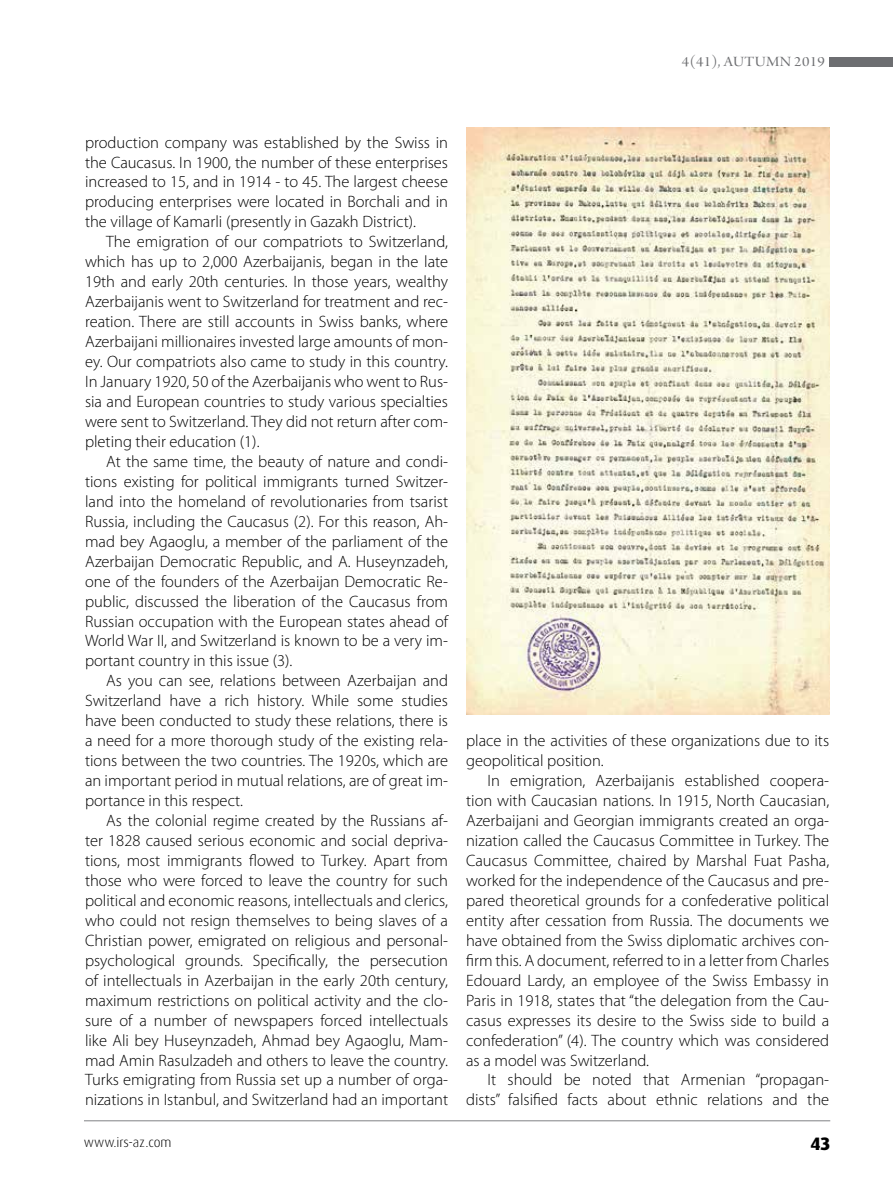
<style>
.page{position:relative;width:893px;height:1191px;background:#fff}
.page>*{position:absolute;margin:0;border:0;box-sizing:border-box;transform-origin:0 0}
.t1{font:800 18px "Dax Pro";color:#000}
.t2{font:300 16.5px/20px "Myriad Pro";color:#000;text-align:justify}
.t3{font:15px "Arno Pro Display";letter-spacing:.02em;color:#6d6e71;scale:1.1 1}
.t4{font:300 13.5px "Dax Pro";color:#000}
</style>
<div class="page">
<hr style="left:84px;top:1120px;width:746px;height:1px;background:#808285">
<img style="left:466px;top:128px;width:363px;height:586px">
<div style="left:829px;top:57px;width:64px;height:9px;background:#6d6e71"></div>
<p class="t3" style="left:682px;top:53px;width:132px">4(41), AUTUMN 2019</p>
<p class="t2" style="left:85px;top:132px;width:365px">production company was established by the Swiss in the Caucasus. In 1900, the number of these enterprises increased to 15, and in 1914 - to 45. The largest cheese producing enterprises were located in Borchali and in the village of Kamarli (presently in Gazakh District).</p>
<p class="t2" style="left:85px;top:232px;width:365px;text-indent:21px">The emigration of our compatriots to Switzerland, which has up to 2,000 Azerbaijanis, began in the late 19th and early 20th centuries. In those years, wealthy Azerbaijanis went to Switzerland for treatment and rec&shy;reation. There are still accounts in Swiss banks, where Azerbaijani millionaires invested large amounts of mon&shy;ey. Our compatriots also came to study in this country.<br>In January 1920, 50 of the Azerbaijanis who went to Rus&shy;sia and European countries to study various specialties were sent to Switzerland. They did not return after com&shy;pleting their education (1).</p>
<p class="t2" style="left:85px;top:451px;width:365px;text-indent:21px">At the same time, the beauty of nature and condi&shy;tions existing for political immigrants turned Switzer&shy;land into the homeland of revolutionaries from tsarist Russia, including the Caucasus (2). For this reason, Ah&shy;mad bey Agaoglu, a member of the parliament of the Azerbaijan Democratic Republic, and A. Huseynzadeh, one of the founders of the Azerbaijan Democratic Re&shy;public, discussed the liberation of the Caucasus from Russian occupation with the European states ahead of World War II, and Switzerland is known to be a very im&shy;portant country in this issue (3).</p>
<p class="t2" style="left:85px;top:671px;width:365px;text-indent:21px">As you can see, relations between Azerbaijan and Switzerland have a rich history. While some studies have been conducted to study these relations, there is a need for a more thorough study of the existing rela&shy;tions between the two countries. The 1920s, which are an important period in mutual relations, are of great im&shy;portance in this respect.</p>
<p class="t2" style="left:85px;top:811px;width:365px;text-indent:21px">As the colonial regime created by the Russians af&shy;ter 1828 caused serious economic and social depriva&shy;tions, most immigrants flowed to Turkey. Apart from those who were forced to leave the country for such political and economic reasons, intellectuals and clerics, who could not resign themselves to being slaves of a Christian power, emigrated on religious and personal&shy;psychological grounds. Specifically, the persecution of intellectuals in Azerbaijan in the early 20th century, maximum restrictions on political activity and the clo&shy;sure of a number of newspapers forced intellectuals like Ali bey Huseynzadeh, Ahmad bey Agaoglu, Mam&shy;mad Amin Rasulzadeh and others to leave the country.<br>Turks emigrating from Russia set up a number of orga&shy;nizations in Istanbul, and Switzerland had an important</p>
<p class="t2" style="left:466px;top:731px;width:365px">place in the activities of these organizations due to its geopolitical position.</p>
<p class="t2" style="left:466px;top:771px;width:365px;text-indent:21px">In emigration, Azerbaijanis established coopera&shy;tion with Caucasian nations. In 1915, North Caucasian, Azerbaijani and Georgian immigrants created an orga&shy;nization called the Caucasus Committee in Turkey. The Caucasus Committee, chaired by Marshal Fuat Pasha, worked for the independence of the Caucasus and pre&shy;pared theoretical grounds for a confederative political entity after cessation from Russia. The documents we have obtained from the Swiss diplomatic archives con&shy;firm this. A document, referred to in a letter from Charles Edouard Lardy, an employee of the Swiss Embassy in Paris in 1918, states that “the delegation from the Cau&shy;casus expresses its desire to the Swiss side to build a confederation” (4). The country which was considered as a model was Switzerland.</p>
<p class="t2" style="left:466px;top:1070px;width:365px;text-align:right">It should be noted that Armenian “propagan&shy;dists” falsified facts about ethnic relations and the</p>
<p class="t4" style="left:84px;top:1133px;width:89px">www.irs-az.com</p>
<p class="t1" style="left:810px;top:1131px;width:21px">43</p>
</div>
